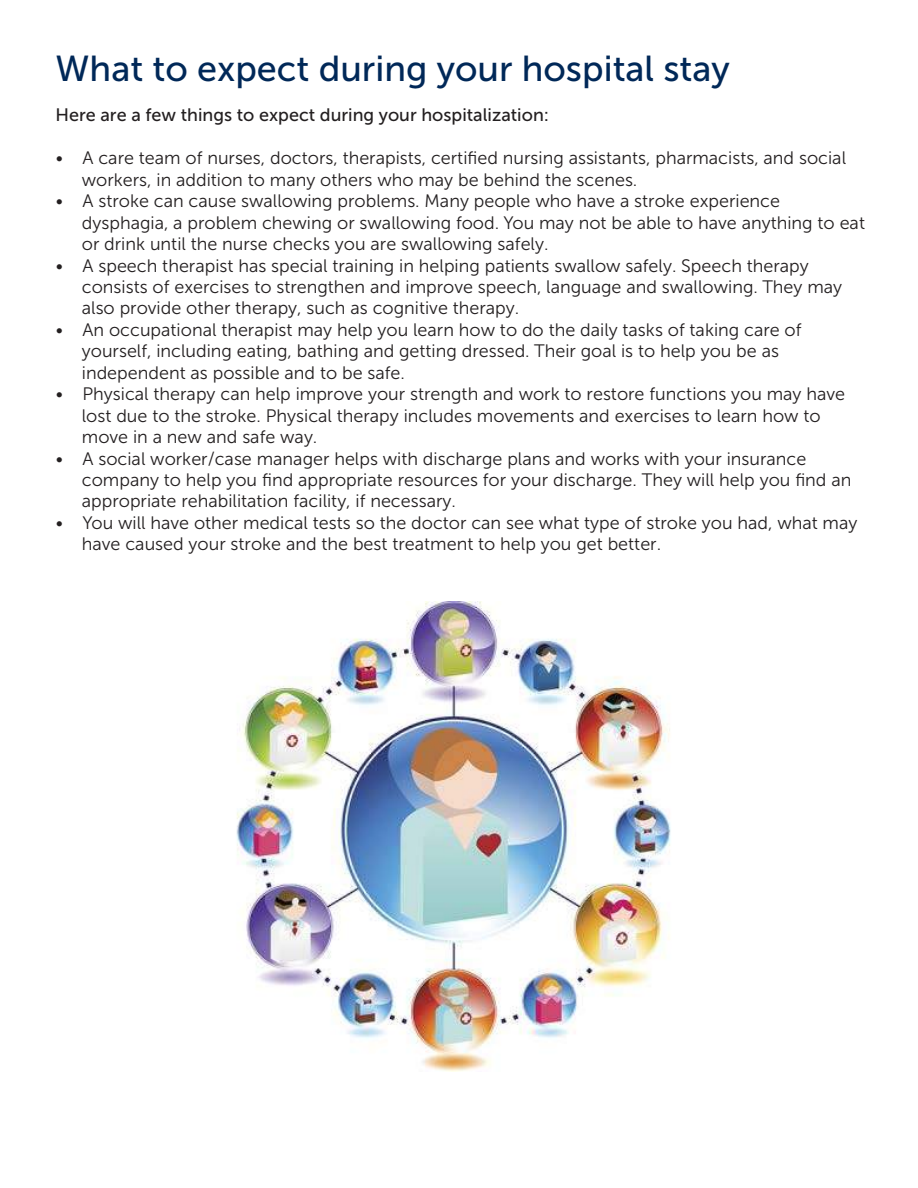
<style>
.page{position:relative;width:918px;height:1188px;background:#fff}
.page>*{position:absolute;margin:0;border:0;box-sizing:border-box;transform-origin:0 0}
.t1{font:36px "Museo Sans 500";color:#002858}
.t2{font:18px/21.3px "Museo Sans 300";color:#231f20}
.t3{font:18px "Museo Sans 500";color:#231f20}
.s1{font-family:"Museo 300"}
</style>
<div class="page">
<img style="left:236px;top:602px;width:435px;height:470px">
<h1 class="t1" style="left:56px;top:48px;width:676px">What to expect during your hospital stay</h1>
<p class="t3" style="left:56px;top:105px;width:495px">Here are a few things to expect during your hospitalization:</p>
<p class="t2" style="left:82px;top:148px;width:766px;text-indent:-26px"><span class="s1">•</span> A care team of nurses, doctors, therapists, certified nursing assistants, pharmacists, and social workers, in addition to many others who may be behind the scenes.</p>
<p class="t2" style="left:82px;top:190px;width:785px;text-indent:-26px"><span class="s1">•</span> A stroke can cause swallowing problems. Many people who have a stroke experience dysphagia, a problem chewing or swallowing food. You may not be able to have anything to eat or drink until the nurse checks you are swallowing safely.</p>
<p class="t2" style="left:82px;top:255px;width:762px;text-indent:-26px"><span class="s1">•</span> A speech therapist has special training in helping patients swallow safely. Speech therapy consists of exercises to strengthen and improve speech, language and swallowing. They may also provide other therapy, such as cognitive therapy.</p>
<p class="t2" style="left:82px;top:319px;width:721px;text-indent:-26px"><span class="s1">•</span> An occupational therapist may help you learn how to do the daily tasks of taking care of yourself, including eating, bathing and getting dressed. Their goal is to help you be as independent as possible and to be safe.</p>
<p class="t2" style="left:82px;top:383px;width:765px;text-indent:-26px"><span class="s1">•</span> Physical therapy can help improve your strength and work to restore functions you may have lost due to the stroke. Physical therapy includes movements and exercises to learn how to move in a new and safe way.</p>
<p class="t2" style="left:82px;top:448px;width:771px;text-indent:-26px"><span class="s1">•</span> A social worker/case manager helps with discharge plans and works with your insurance company to help you find appropriate resources for your discharge. They will help you find an appropriate rehabilitation facility, if necessary.</p>
<p class="t2" style="left:82px;top:512px;width:777px;text-indent:-26px"><span class="s1">•</span> You will have other medical tests so the doctor can see what type of stroke you had, what may have caused your stroke and the best treatment to help you get better.</p>
</div>
